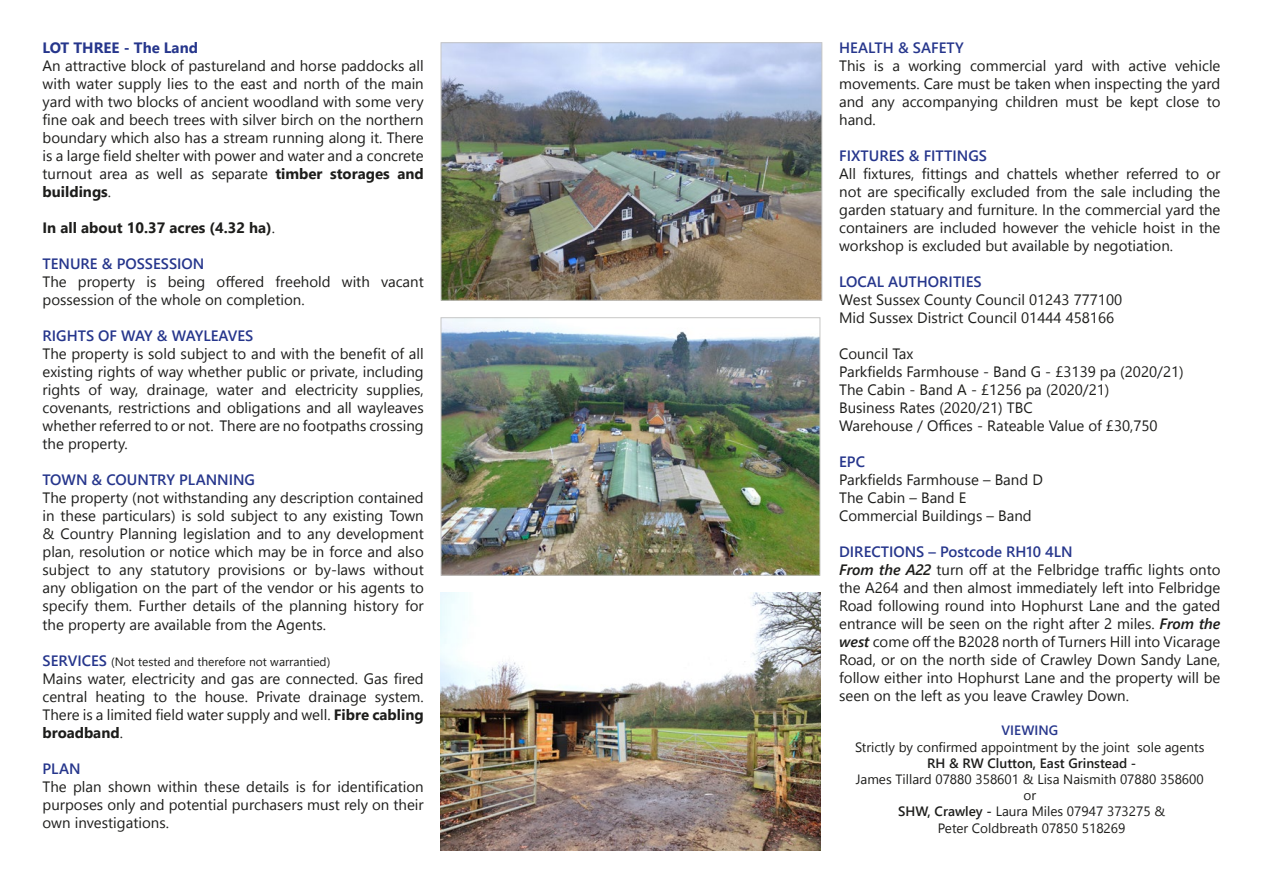
<style>
.page{position:relative;width:1263px;height:893px;background:#fff}
.page>*{position:absolute;margin:0;border:0;box-sizing:border-box;transform-origin:0 0}
.t1{font:15px/18px "Segoe UI";color:#1d1d1b;text-align:justify}
.t2{font:600 15px "Segoe UI";color:#26368c}
.t3{font:700 15px "Segoe UI";color:#1d1d1b}
.t4{font:700 15px "Segoe UI";color:#26368c}
.t5{font:13.5px "Segoe UI";color:#1d1d1b}
.t6{font:600 13.5px "Segoe UI";color:#1d1d1b}
.t7{font:600 13.5px "Segoe UI";color:#26368c}
.t8{font:12px "Segoe UI";color:#1d1d1b}
.s1{font-weight:700}
.s2{font-weight:400}
.s3{font-weight:600;font-size:15px;color:#26368c}
.s4{font-weight:600;font-style:italic}
.s5{font-weight:600}
</style>
<div class="page">
<img style="left:443px;top:45px;width:377px;height:253px">
<div style="left:441px;top:43px;width:381px;height:257px;border:1px solid #c7c7c6"></div>
<img style="left:443px;top:319px;width:375px;height:254px">
<div style="left:441px;top:317px;width:379px;height:258px;border:1px solid #c7c7c6"></div>
<img style="left:441px;top:592px;width:379px;height:258px">
<p class="t4" style="left:43px;top:36px;width:157px">LOT THREE - The Land</p>
<p class="t1" style="left:43px;top:57px;width:383px">An attractive block of pastureland and horse paddocks all with water supply lies to the east and north of the main yard with two blocks of ancient woodland with some very fine oak and beech trees with silver birch on the northern boundary which also has a stream running along it. There is a large field shelter with power and water and a concrete turnout area as well as separate <span class="s1">timber storages and buildings</span>.</p>
<p class="t3" style="left:43px;top:216px;width:234px">In all about 10.37 acres (4.32 ha)<span class="s2">.</span></p>
<p class="t2" style="left:43px;top:252px;width:163px">TENURE &amp; POSSESSION</p>
<p class="t1" style="left:43px;top:273px;width:383px">The property is being offered freehold with vacant possession of the whole on completion.</p>
<p class="t2" style="left:43px;top:324px;width:212px">RIGHTS OF WAY &amp; WAYLEAVES</p>
<p class="t1" style="left:43px;top:345px;width:383px">The property is sold subject to and with the benefit of all existing rights of way whether public or private, including rights of way, drainage, water and electricity supplies, covenants, restrictions and obligations and all wayleaves whether referred to or not. There are no footpaths crossing the property.</p>
<p class="t2" style="left:43px;top:468px;width:214px">TOWN &amp; COUNTRY PLANNING</p>
<p class="t1" style="left:43px;top:489px;width:383px">The property (not withstanding any description contained in these particulars) is sold subject to any existing Town &amp; Country Planning legislation and to any development plan, resolution or notice which may be in force and also subject to any statutory provisions or by-laws without any obligation on the part of the vendor or his agents to specify them. Further details of the planning history for the property are available from the Agents.</p>
<p class="t8" style="left:43px;top:652px;width:289px"><span class="s3">SERVICES</span> (Not tested and therefore not warrantied)</p>
<p class="t1" style="left:43px;top:669px;width:383px">Mains water, electricity and gas are connected. Gas fired central heating to the house. Private drainage system.<br>There is a limited field water supply and well. <span class="s1">Fibre cabling broadband</span>.</p>
<p class="t2" style="left:43px;top:756px;width:40px">PLAN</p>
<p class="t1" style="left:43px;top:777px;width:383px">The plan shown within these details is for identification purposes only and potential purchasers must rely on their own investigations.</p>
<p class="t2" style="left:839px;top:36px;width:126px">HEALTH &amp; SAFETY</p>
<p class="t1" style="left:839px;top:56px;width:383px">This is a working commercial yard with active vehicle movements. Care must be taken when inspecting the yard and any accompanying children must be kept close to hand.</p>
<p class="t2" style="left:839px;top:144px;width:149px">FIXTURES &amp; FITTINGS</p>
<p class="t1" style="left:839px;top:164px;width:383px">All fixtures, fittings and chattels whether referred to or not are specifically excluded from the sale including the garden statuary and furniture. In the commercial yard the containers are included however the vehicle hoist in the workshop is excluded but available by negotiation.</p>
<p class="t2" style="left:839px;top:270px;width:144px">LOCAL AUTHORITIES</p>
<p class="t1" style="left:839px;top:290px;width:284px">West Sussex County Council 01243 777100</p>
<p class="t1" style="left:839px;top:308px;width:277px">Mid Sussex District Council 01444 458166</p>
<p class="t1" style="left:839px;top:344px;width:76px">Council Tax</p>
<p class="t1" style="left:839px;top:362px;width:346px">Parkfields Farmhouse - Band G - £3139 pa (2020/21)</p>
<p class="t1" style="left:839px;top:380px;width:272px">The Cabin - Band A - £1256 pa (2020/21)</p>
<p class="t1" style="left:839px;top:398px;width:195px">Business Rates (2020/21) TBC</p>
<p class="t1" style="left:839px;top:416px;width:320px">Warehouse / Offices - Rateable Value of £30,750</p>
<p class="t2" style="left:839px;top:450px;width:27px">EPC</p>
<p class="t1" style="left:839px;top:470px;width:205px">Parkfields Farmhouse – Band D</p>
<p class="t1" style="left:839px;top:488px;width:129px">The Cabin – Band E</p>
<p class="t1" style="left:839px;top:506px;width:194px">Commercial Buildings – Band</p>
<p class="t2" style="left:839px;top:540px;width:235px">DIRECTIONS – Postcode RH10 4LN</p>
<p class="t1" style="left:839px;top:560px;width:383px"><span class="s4">From the A22</span> turn off at the Felbridge traffic lights onto the A264 and then almost immediately left into Felbridge Road following round into Hophurst Lane and the gated entrance will be seen on the right after 2 miles. <span class="s4">From the west</span> come off the B2028 north of Turners Hill into Vicarage Road, or on the north side of Crawley Down Sandy Lane, follow either into Hophurst Lane and the property will be seen on the left as you leave Crawley Down.</p>
<p class="t7" style="left:1001px;top:720px;width:58px">VIEWING</p>
<p class="t5" style="left:855px;top:736px;width:351px">Strictly by confirmed appointment by the joint sole agents</p>
<p class="t6" style="left:927px;top:752px;width:211px">RH &amp; RW Clutton, East Grinstead -</p>
<p class="t5" style="left:856px;top:768px;width:349px">James Tillard 07880 358601 &amp; Lisa Naismith 07880 358600</p>
<p class="t5" style="left:1023px;top:784px;width:14px">or</p>
<p class="t5" style="left:898px;top:801px;width:269px"><span class="s5">SHW, Crawley -</span> Laura Miles 07947 373275 &amp;</p>
<p class="t5" style="left:938px;top:817px;width:189px">Peter Coldbreath 07850 518269</p>
</div>
